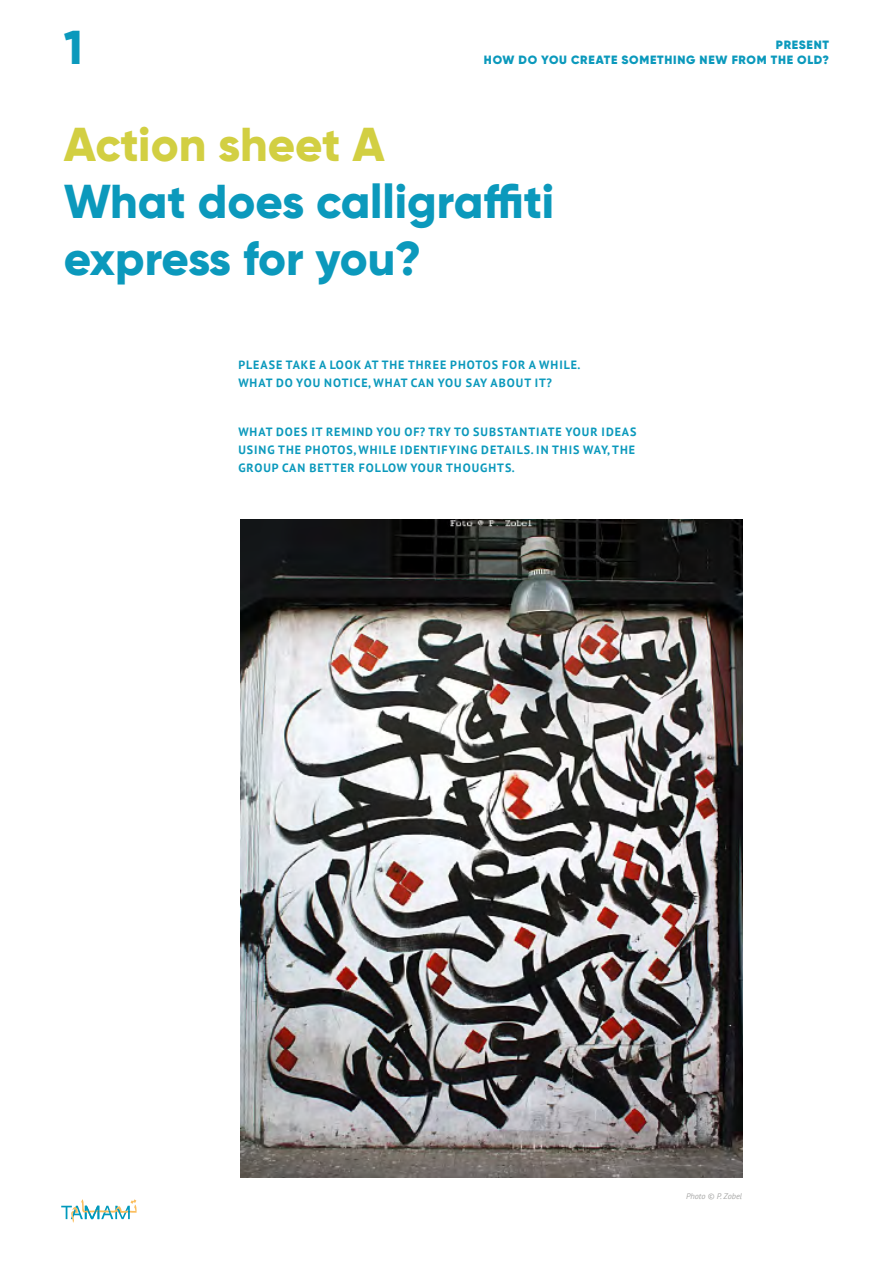
<style>
.page{position:relative;width:893px;height:1263px;background:#fff}
.page>*{position:absolute;margin:0;border:0;box-sizing:border-box;transform-origin:0 0}
.t1{font:800 47.55px/57px "Gilroy";color:#0b99bc}
.t2{font:800 47.55px "Gilroy";letter-spacing:-.005em;color:#d2cf42}
.t3{font:700 12px/18px "PT Sans";letter-spacing:.08em;color:#0b99bc}
.t4{font:900 12px "Gilroy";letter-spacing:.06em;color:#0b99bc}
.t5{font:italic 8.25px "PT Sans";color:#a8a8a7}
</style>
<div class="page">
<img style="left:240px;top:520px;width:502px;height:657px">
<svg style="left:61px;top:1199px;width:76px;height:24px"></svg>
<h1 class="t1" style="left:64px;top:18px;width:21px">1</h1>
<p class="t4" style="left:776px;top:38px;width:55px">PRESENT</p>
<p class="t4" style="left:484px;top:52px;width:347px">HOW DO YOU CREATE SOMETHING NEW FROM THE OLD?</p>
<h1 class="t2" style="left:64px;top:114px;width:322px">Action sheet A</h1>
<h1 class="t1" style="left:64px;top:173px;width:492px">What does calligraffiti express for you?</h1>
<p class="t3" style="left:238px;top:356px;width:344px">PLEASE TAKE A LOOK AT THE THREE PHOTOS FOR A WHILE.<br>WHAT DO YOU NOTICE, WHAT CAN YOU SAY ABOUT IT?</p>
<p class="t3" style="left:238px;top:422px;width:400px">WHAT DOES IT REMIND YOU OF? TRY TO SUBSTANTIATE YOUR IDEAS<br>USING THE PHOTOS, WHILE IDENTIFYING DETAILS. IN THIS WAY, THE<br>GROUP CAN BETTER FOLLOW YOUR THOUGHTS.</p>
<p class="t5" style="left:686px;top:1191px;width:58px">Photo © P. Zobel</p>
</div>
